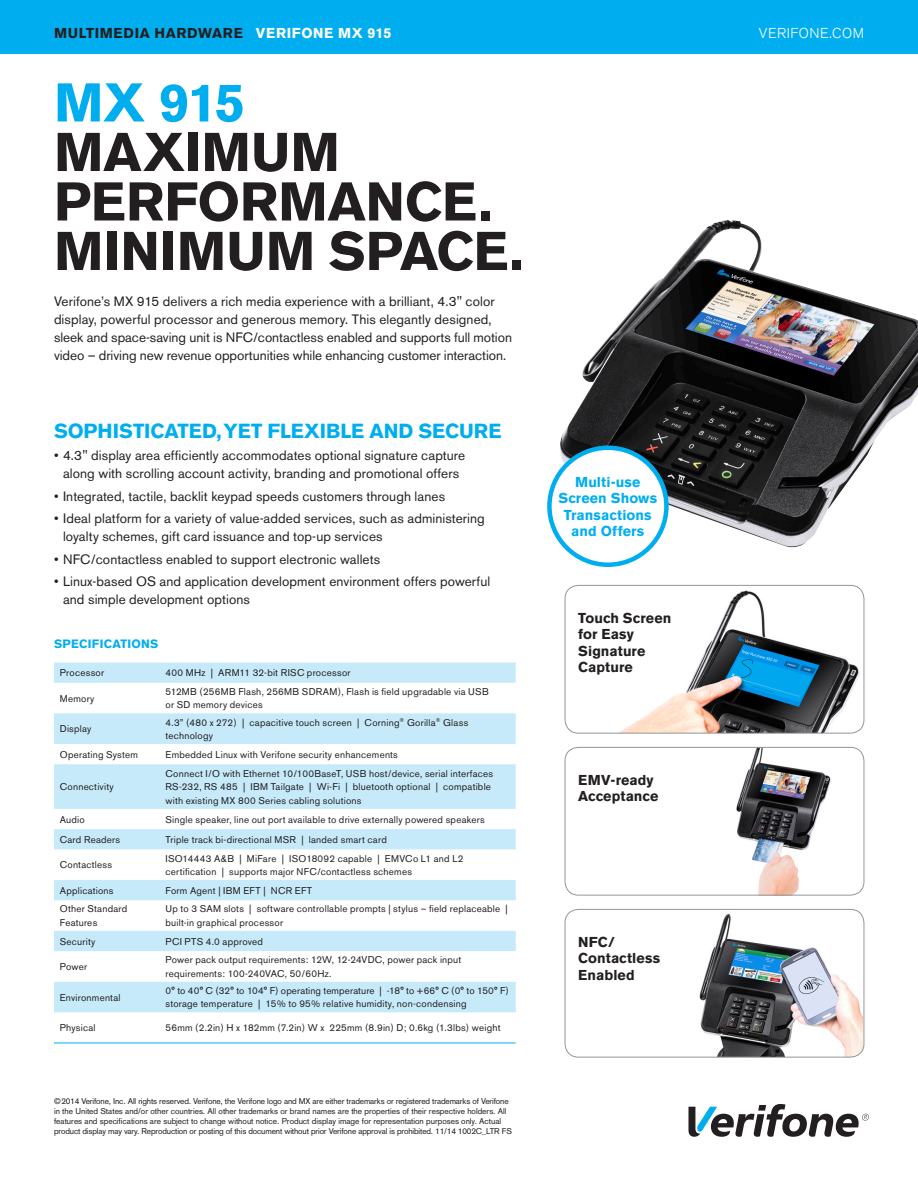
<style>
.page{position:relative;width:918px;height:1188px;background:#fff}
.page>*{position:absolute;margin:0;border:0;box-sizing:border-box;transform-origin:0 0}
.t1{font:700 54px/49.5px "Akzidenz Grotesk BE";color:#231f20}
.H1_top_blue{font:700 54px "Akzidenz Grotesk BE";color:#00aeef}
.Subhead{font:700 20.25px "Akzidenz Grotesk BE";color:#00aeef}
.Caption_-_Feature_Bl{font:700 14.25px/16.5px "Akzidenz Grotesk BE";letter-spacing:.01em;color:#231f20}
.Caption_-_Circle{font:700 14.25px/16.5px "Akzidenz Grotesk BE";letter-spacing:.01em;color:#00aeef;text-align:center}
.Caption_-_Feature_Bl-2{font:700 14.25px "Akzidenz Grotesk BE";letter-spacing:.045em;color:#231f20}
.t2{font:300 14.25px "Akzidenz Grotesk BE";letter-spacing:.035em;color:#fff}
.T1{font:13.5px/18px "Akzidenz Grotesk BE";letter-spacing:.005em;color:#231f20}
.t3{font:700 12px "Akzidenz Grotesk BE";letter-spacing:.025em;color:#00aeef}
.Table_Specs_T1{font:9.75px/13.5px "Akzidenz Grotesk BE";letter-spacing:.025em;color:#231f20}
.t4{font:8.25px/9.9px "Akzidenz Grotesk";letter-spacing:-.005em;color:#231f20}
.s1{color:#fff}
</style>
<div class="page">
<div style="left:0;top:0;width:918px;height:54px;background:#00aeef"></div>
<svg style="left:689px;top:1104px;width:180px;height:33px"></svg>
<svg style="left:54px;top:663px;width:462px;height:349px;fill:#c6eafa"></svg>
<hr style="left:54px;top:1043px;width:106px;height:1px;background:#00aeef">
<hr style="left:160px;top:1043px;width:356px;height:1px;background:#00aeef">
<img style="left:560px;top:220px;width:358px;height:329px">
<div style="left:549px;top:448px;width:117px;height:117px;background:#fff;border-radius:50%"></div>
<div style="left:547px;top:446px;width:122px;height:121px;border:4px solid #00aeef;border-radius:50%"></div>
<img style="left:619px;top:585px;width:245px;height:147px">
<div style="left:565px;top:585px;width:299px;height:149px;border:1px solid #939598;border-radius:14px"></div>
<img style="left:736px;top:749px;width:95px;height:145px">
<div style="left:565px;top:747px;width:299px;height:149px;border:1px solid #939598;border-radius:14px"></div>
<img style="left:699px;top:909px;width:164px;height:147px">
<div style="left:565px;top:909px;width:299px;height:149px;border:1px solid #939598;border-radius:14px"></div>
<p class="Caption_-_Feature_Bl-2" style="left:54px;top:24px;width:339px">MULTIMEDIA HARDWARE <span class="s1">VERIFONE MX 915</span></p>
<p class="t2" style="left:759px;top:25px;width:107px">VERIFONE.COM</p>
<p class="H1_top_blue" style="left:54px;top:71px;width:193px">MX 915</p>
<p class="t1" style="left:54px;top:128px;width:471px">MAXIMUM<br>PERFORMANCE.<br>MINIMUM SPACE.</p>
<p class="T1" style="left:54px;top:292px;width:460px">Verifone’s MX 915 delivers a rich media experience with a brilliant, 4.3" color display, powerful processor and generous memory. This elegantly designed, sleek and space-saving unit is NFC/contactless enabled and supports full motion video – driving new revenue opportunities while enhancing customer interaction.</p>
<p class="Subhead" style="left:54px;top:419px;width:449px">SOPHISTICATED, YET FLEXIBLE AND SECURE</p>
<p class="T1" style="left:54px;top:446px;width:413px;text-align:center">• 4.3" display area efficiently accommodates optional signature capture along with scrolling account activity, branding and promotional offers</p>
<p class="T1" style="left:54px;top:487px;width:393px">• Integrated, tactile, backlit keypad speeds customers through lanes</p>
<p class="T1" style="left:63px;top:509px;width:423px;text-indent:-9px">• Ideal platform for a variety of value-added services, such as administering loyalty schemes, gift card issuance and top-up services</p>
<p class="T1" style="left:54px;top:550px;width:328px">• NFC/contactless enabled to support electronic wallets</p>
<p class="T1" style="left:63px;top:572px;width:429px;text-indent:-9px">• Linux-based OS and application development environment offers powerful and simple development options</p>
<p class="t3" style="left:54px;top:636px;width:106px">SPECIFICATIONS</p>
<p class="Table_Specs_T1" style="left:60px;top:666px;width:46px">Processor</p>
<p class="Table_Specs_T1" style="left:166px;top:666px;width:187px">400 MHz | ARM11 32-bit RISC processor</p>
<p class="Table_Specs_T1" style="left:60px;top:692px;width:36px">Memory</p>
<p class="Table_Specs_T1" style="left:166px;top:685px;width:325px">512MB (256MB Flash, 256MB SDRAM), Flash is field upgradable via USB or SD memory devices</p>
<p class="Table_Specs_T1" style="left:60px;top:722px;width:33px">Display</p>
<p class="Table_Specs_T1" style="left:166px;top:715px;width:304px">4.3” (480 x 272) | capacitive touch screen | Corning<sup>®</sup> Gorilla<sup>®</sup> Glass technology</p>
<p class="Table_Specs_T1" style="left:60px;top:748px;width:80px">Operating System</p>
<p class="Table_Specs_T1" style="left:166px;top:748px;width:234px">Embedded Linux with Verifone security enhancements</p>
<p class="Table_Specs_T1" style="left:60px;top:780px;width:56px">Connectivity</p>
<p class="Table_Specs_T1" style="left:166px;top:767px;width:329px">Connect I/O with Ethernet 10/100BaseT, USB host/device, serial interfaces<br>RS-232, RS 485 | IBM Tailgate | Wi-Fi | bluetooth optional | compatible with existing MX 800 Series cabling solutions</p>
<p class="Table_Specs_T1" style="left:60px;top:813px;width:27px">Audio</p>
<p class="Table_Specs_T1" style="left:166px;top:813px;width:321px">Single speaker, line out port available to drive externally powered speakers</p>
<p class="Table_Specs_T1" style="left:60px;top:833px;width:62px">Card Readers</p>
<p class="Table_Specs_T1" style="left:166px;top:833px;width:223px">Triple track bi-directional MSR | landed smart card</p>
<p class="Table_Specs_T1" style="left:60px;top:858px;width:54px">Contactless</p>
<p class="Table_Specs_T1" style="left:166px;top:851px;width:299px">ISO14443 A&amp;B | MiFare | ISO18092 capable | EMVCo L1 and L2 certification | supports major NFC/contactless schemes</p>
<p class="Table_Specs_T1" style="left:60px;top:884px;width:55px">Applications</p>
<p class="Table_Specs_T1" style="left:166px;top:884px;width:148px">Form Agent | IBM EFT | NCR EFT</p>
<p class="Table_Specs_T1" style="left:60px;top:902px;width:69px">Other Standard<br>Features</p>
<p class="Table_Specs_T1" style="left:166px;top:902px;width:344px">Up to 3 SAM slots | software controllable prompts | stylus – field replaceable | built-in graphical processor</p>
<p class="Table_Specs_T1" style="left:60px;top:935px;width:37px">Security</p>
<p class="Table_Specs_T1" style="left:166px;top:935px;width:99px">PCI PTS 4.0 approved</p>
<p class="Table_Specs_T1" style="left:60px;top:960px;width:29px">Power</p>
<p class="Table_Specs_T1" style="left:166px;top:953px;width:297px">Power pack output requirements: 12W, 12-24VDC, power pack input requirements: 100-240VAC, 50/60Hz.</p>
<p class="Table_Specs_T1" style="left:60px;top:991px;width:62px">Environmental</p>
<p class="Table_Specs_T1" style="left:166px;top:984px;width:345px">0° to 40° C (32° to 104° F) operating temperature | -18° to +66° C (0° to 150° F) storage temperature | 15% to 95% relative humidity, non-condensing</p>
<p class="Table_Specs_T1" style="left:60px;top:1021px;width:37px">Physical</p>
<p class="Table_Specs_T1" style="left:166px;top:1021px;width:336px">56mm (2.2in) H x 182mm (7.2in) W x 225mm (8.9in) D; 0.6kg (1.3lbs) weight</p>
<p class="t4" style="left:54px;top:1096px;width:459px">©2014 Verifone, Inc. All rights reserved. Verifone, the Verifone logo and MX are either trademarks or registered trademarks of Verifone in the United States and/or other countries. All other trademarks or brand names are the properties of their respective holders. All features and specifications are subject to change without notice. Product display image for representation purposes only. Actual product display may vary. Reproduction or posting of this document without prior Verifone approval is prohibited. 11/14 1002C_LTR FS</p>
<p class="Caption_-_Circle" style="left:558px;top:474px;width:100px">Multi-use<br>Screen Shows<br>Transactions and Offers</p>
<p class="Caption_-_Feature_Bl" style="left:578px;top:610px;width:95px">Touch Screen for Easy<br>Signature<br>Capture</p>
<p class="Caption_-_Feature_Bl" style="left:578px;top:772px;width:82px">EMV-ready<br>Acceptance</p>
<p class="Caption_-_Feature_Bl" style="left:578px;top:934px;width:84px">NFC/<br>Contactless<br>Enabled</p>
</div>
